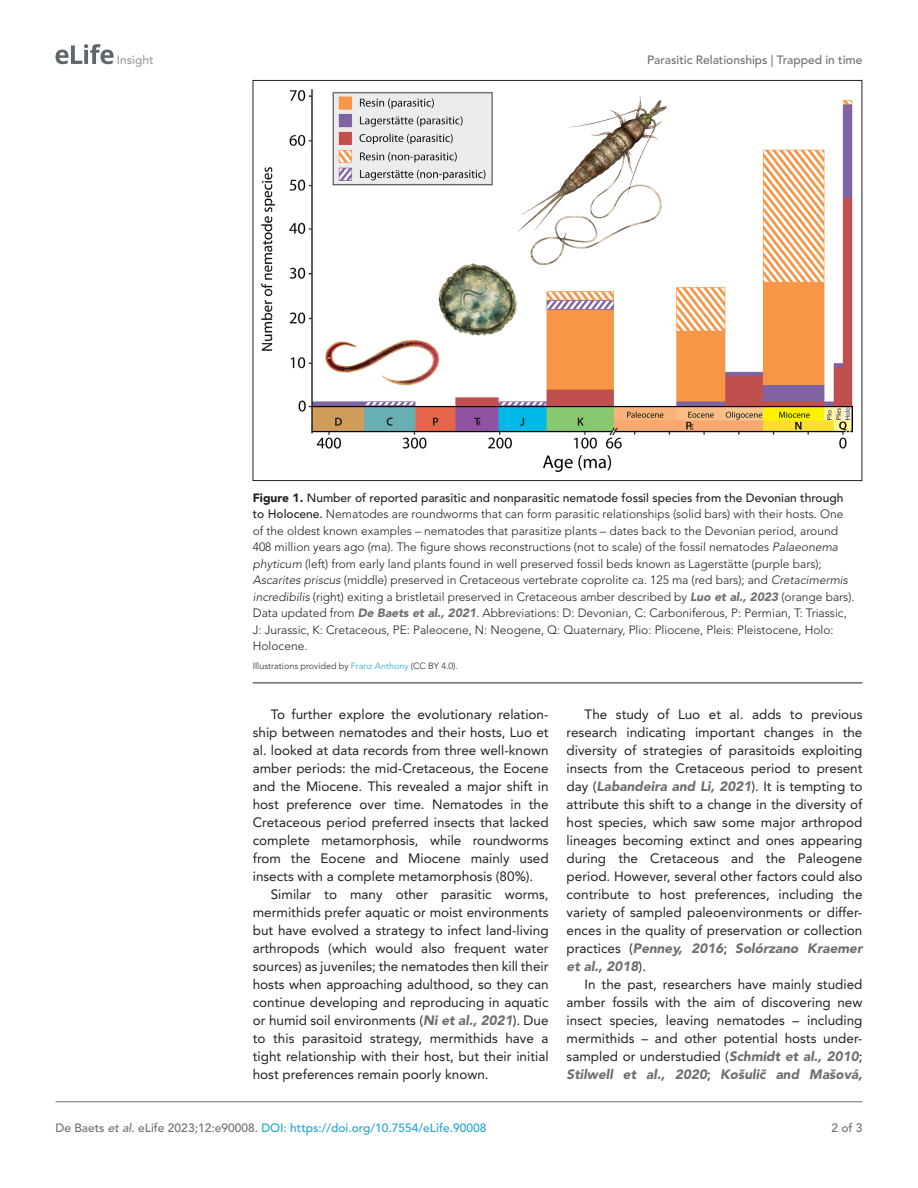
<style>
.page{position:relative;width:918px;height:1188px;background:#fff}
.page>*{position:absolute;margin:0;border:0;box-sizing:border-box;transform-origin:0 0}
.t1{font:13.5px/18px "Avenir LT Std";color:#231f20;text-align:justify}
.t2{font:300 12px/16.5px "Avenir LT Std";color:#231f20}
.t3{font:500 12px "Avenir LT Std";color:#1ea4d7}
.t4{font:500 12px "Avenir LT Std";color:#6e6e70}
.t5{font:500 12px "Avenir LT Std";color:#9a9a9a}
.t6{font:300 9px "Avenir LT Std";color:#231f20}
.s1{font-weight:900}
.s2{font-weight:500}
.s3{font-style:italic}
.s4{font-weight:900;font-style:italic;color:#6e6e70}
.s5{color:#1ea4d7}
.s6{font-family:"Avenir";font-weight:900;font-style:italic;color:#6e6e70}
.s7{color:#6e6e70}
.s8{font-style:italic;color:#6e6e70}
</style>
<div class="page">
<svg style="left:56px;top:44px;width:58px;height:20px"></svg>
<hr style="left:56px;top:1101px;width:806px;height:1px;background:#6e6e70">
<hr style="left:253px;top:683px;width:609px;height:1px;background:#231f20">
<img style="left:262px;top:89px;width:591px;height:383px">
<p class="t5" style="left:117px;top:53px;width:38px">Insight</p>
<p class="t4" style="left:647px;top:53px;width:217px">Parasitic Relationships | Trapped in time</p>
<p class="t2" style="left:253px;top:489px;width:603px"><span class="s1">Figure 1.</span> <span class="s2">Number of reported parasitic and nonparasitic nematode fossil species from the Devonian through to Holocene.</span> Nematodes are roundworms that can form parasitic relationships (solid bars) with their hosts. One of the oldest known examples – nematodes that parasitize plants – dates back to the Devonian period, around 408 million years ago (ma). The figure shows reconstructions (not to scale) of the fossil nematodes <span class="s3">Palaeonema phyticum</span> (left) from early land plants found in well preserved fossil beds known as Lagerstätte (purple bars); <span class="s3">Ascarites priscus</span> (middle) preserved in Cretaceous vertebrate coprolite ca. 125 ma (red bars); and <span class="s3">Cretacimermis incredibilis</span> (right) exiting a bristletail preserved in Cretaceous amber described by <span class="s4">Luo et al., 2023</span> (orange bars).<br>Data updated from <span class="s4">De Baets et al., 2021</span>. Abbreviations: D: Devonian, C: Carboniferous, P: Permian, T: Triassic, J: Jurassic, K: Cretaceous, PE: Paleocene, N: Neogene, Q: Quaternary, Plio: Pliocene, Pleis: Pleistocene, Holo:<br>Holocene.</p>
<p class="t6" style="left:253px;top:661px;width:206px">Illustrations provided by <span class="s5">Franz Anthony</span> (CC BY 4.0).</p>
<p class="t1" style="left:253px;top:706px;width:297px;text-indent:18px">To further explore the evolutionary relation&shy;ship between nematodes and their hosts, Luo et al. looked at data records from three well-known amber periods: the mid-Cretaceous, the Eocene and the Miocene. This revealed a major shift in host preference over time. Nematodes in the Cretaceous period preferred insects that lacked complete metamorphosis, while roundworms from the Eocene and Miocene mainly used insects with a complete metamorphosis (80%).</p>
<p class="t1" style="left:253px;top:886px;width:297px;text-indent:18px">Similar to many other parasitic worms, mermithids prefer aquatic or moist environments but have evolved a strategy to infect land-living arthropods (which would also frequent water sources) as juveniles; the nematodes then kill their hosts when approaching adulthood, so they can continue developing and reproducing in aquatic or humid soil environments (<span class="s4">Ni et al., 2021</span>). Due to this parasitoid strategy, mermithids have a tight relationship with their host, but their initial host preferences remain poorly known.</p>
<p class="t1" style="left:567px;top:706px;width:297px;text-indent:18px">The study of Luo et al. adds to previous research indicating important changes in the diversity of strategies of parasitoids exploiting insects from the Cretaceous period to present day (<span class="s4">Labandeira and Li, 2021</span>). It is tempting to attribute this shift to a change in the diversity of host species, which saw some major arthropod lineages becoming extinct and ones appearing during the Cretaceous and the Paleogene period. However, several other factors could also contribute to host preferences, including the variety of sampled paleoenvironments or differ&shy;ences in the quality of preservation or collection practices (<span class="s4">Penney, 2016</span>; <span class="s4">Solórzano Kraemer et al., 2018</span>).</p>
<p class="t1" style="left:567px;top:975px;width:297px;text-indent:18px">In the past, researchers have mainly studied amber fossils with the aim of discovering new insect species, leaving nematodes – including mermithids – and other potential hosts under&shy;sampled or understudied (<span class="s4">Schmidt et al., 2010</span>; <span class="s4">Stilwell et al., 2020</span>; <span class="s4">Košuli</span><span class="s6">č</span> <span class="s4">and Mašová,</span></p>
<p class="t3" style="left:56px;top:1121px;width:432px"><span class="s7">De Baets</span> <span class="s8">et al</span><span class="s7">. eLife 2023;12:e90008.</span> DOI: https://doi.org/10.7554/eLife.90008</p>
<p class="t4" style="left:831px;top:1121px;width:33px">2 of 3</p>
</div>
